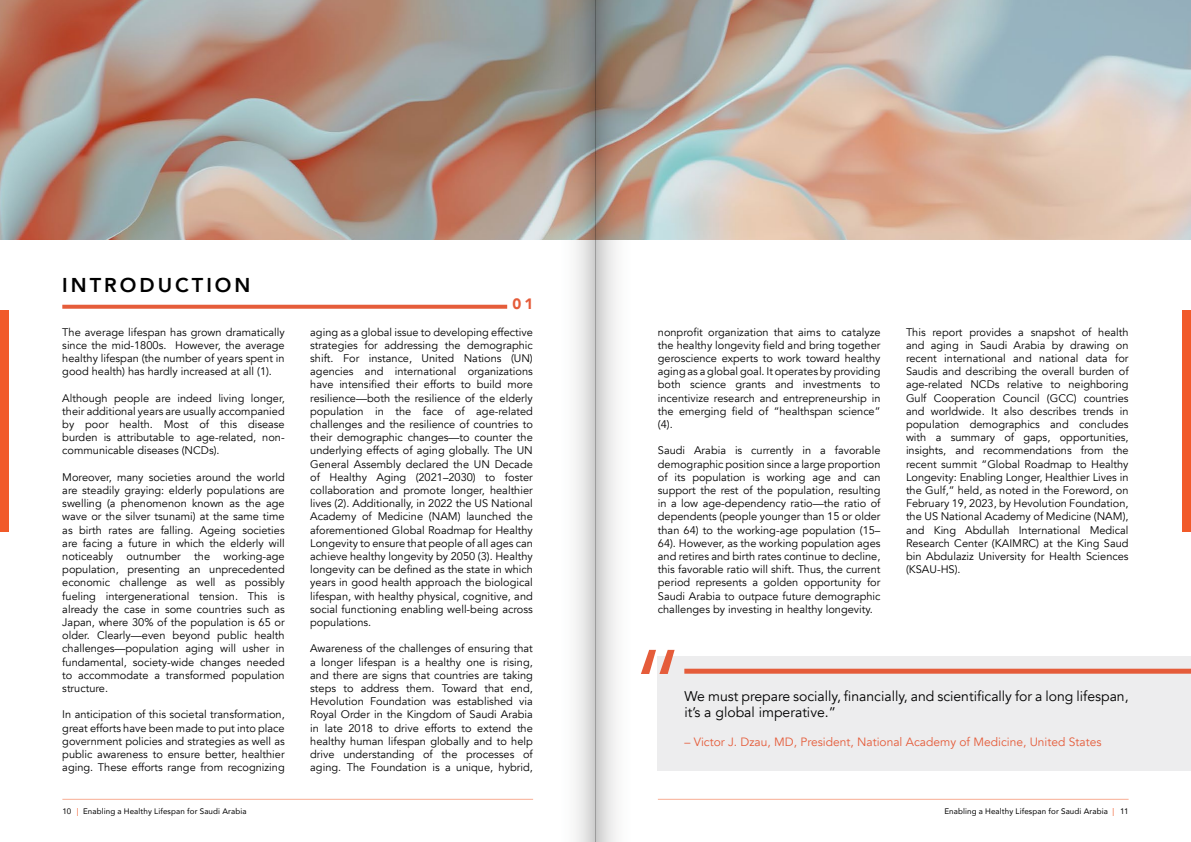
<style>
.page{position:relative;width:1191px;height:842px;background:#fff}
.page>*{position:absolute;margin:0;border:0;box-sizing:border-box;transform-origin:0 0}
.t1{font:102.5px "Avenir";color:#e55c3a}
.t2{font:800 20px "Avenir";letter-spacing:.15em;color:#000}
.t3{font:900 15px "Avenir";color:#e55c3a}
.t4{font:14px "Avenir";color:#000}
.t5{font:12px "Avenir";color:#e55c3a}
.t6{font:11px/13.2px "Avenir";color:#000;text-align:justify}
.t7{font:8px "Avenir";letter-spacing:.015em;color:#000}
.s1{color:#f15a29}
</style>
<div class="page">
<hr style="left:62px;top:799px;width:471px;height:1px;background:#f8ad94">
<hr style="left:658px;top:799px;width:470px;height:1px;background:#f8ad94">
<div style="left:0;top:310px;width:9px;height:221px;background:#f15a29"></div>
<div style="left:1182px;top:310px;width:9px;height:221px;background:#f15a29"></div>
<img style="left:0;top:0;width:1191px;height:240px">
<svg style="left:62px;top:305px;width:445px;height:4px;fill:#e55c3a"></svg>
<svg style="left:540px;top:0;width:55px;height:842px"></svg>
<div style="left:657px;top:657px;width:533px;height:114px;background:#ededee"></div>
<div style="left:684px;top:669px;width:507px;height:5px;background:#e55c3a"></div>
<svg style="left:595px;top:0;width:56px;height:842px"></svg>
<h2 class="t2" style="left:62px;top:270px;width:190px">INTRODUCTION</h2>
<p class="t6" style="left:62px;top:325px;width:224px">The average lifespan has grown dramatically since the mid-1800s. However, the average healthy lifespan (the number of years spent in good health) has hardly increased at all (1).</p>
<p class="t6" style="left:62px;top:391px;width:224px">Although people are indeed living longer, their additional years are usually accompanied by poor health. Most of this disease burden is attributable to age-related, non&shy;communicable diseases (NCDs).</p>
<p class="t6" style="left:62px;top:471px;width:224px">Moreover, many societies around the world are steadily graying: elderly populations are swelling (a phenomenon known as the age wave or the silver tsunami) at the same time as birth rates are falling. Ageing societies are facing a future in which the elderly will noticeably outnumber the working-age population, presenting an unprecedented economic challenge as well as possibly fueling intergenerational tension. This is already the case in some countries such as Japan, where 30% of the population is 65 or older. Clearly—even beyond public health challenges—population aging will usher in fundamental, society-wide changes needed to accommodate a transformed population structure.</p>
<p class="t6" style="left:62px;top:708px;width:224px">In anticipation of this societal transformation, great efforts have been made to put into place government policies and strategies as well as public awareness to ensure better, healthier aging. These efforts range from recognizing</p>
<h3 class="t3" style="left:512px;top:291px;width:22px">01</h3>
<p class="t6" style="left:310px;top:325px;width:224px">aging as a global issue to developing effective strategies for addressing the demographic shift. For instance, United Nations (UN) agencies and international organizations have intensified their efforts to build more resilience—both the resilience of the elderly population in the face of age-related challenges and the resilience of countries to their demographic changes—to counter the underlying effects of aging globally. The UN General Assembly declared the UN Decade of Healthy Aging (2021–2030) to foster collaboration and promote longer, healthier lives (2). Additionally, in 2022 the US National Academy of Medicine (NAM) launched the aforementioned Global Roadmap for Healthy Longevity to ensure that people of all ages can achieve healthy longevity by 2050 (3). Healthy longevity can be defined as the state in which years in good health approach the biological lifespan, with healthy physical, cognitive, and social functioning enabling well-being across populations.</p>
<p class="t6" style="left:310px;top:642px;width:224px">Awareness of the challenges of ensuring that a longer lifespan is a healthy one is rising, and there are signs that countries are taking steps to address them. Toward that end, Hevolution Foundation was established via Royal Order in the Kingdom of Saudi Arabia in late 2018 to drive efforts to extend the healthy human lifespan globally and to help drive understanding of the processes of aging. The Foundation is a unique, hybrid,</p>
<p class="t6" style="left:658px;top:325px;width:224px">nonprofit organization that aims to catalyze the healthy longevity field and bring together geroscience experts to work toward healthy aging as a global goal. It operates by providing both science grants and investments to incentivize research and entrepreneurship in the emerging field of “healthspan science” (4).</p>
<p class="t6" style="left:658px;top:444px;width:224px">Saudi Arabia is currently in a favorable demographic position since a large proportion of its population is working age and can support the rest of the population, resulting in a low age-dependency ratio—the ratio of dependents (people younger than 15 or older than 64) to the working-age population (15– 64). However, as the working population ages and retires and birth rates continue to decline, this favorable ratio will shift. Thus, the current period represents a golden opportunity for Saudi Arabia to outpace future demographic challenges by investing in healthy longevity.</p>
<h1 class="t1" style="left:631px;top:626px;width:55px">“</h1>
<p class="t6" style="left:906px;top:325px;width:224px">This report provides a snapshot of health and aging in Saudi Arabia by drawing on recent international and national data for Saudis and describing the overall burden of age-related NCDs relative to neighboring Gulf Cooperation Council (GCC) countries and worldwide. It also describes trends in population demographics and concludes with a summary of gaps, opportunities, insights, and recommendations from the recent summit “Global Roadmap to Healthy Longevity: Enabling Longer, Healthier Lives in the Gulf,” held, as noted in the Foreword, on February 19, 2023, by Hevolution Foundation, the US National Academy of Medicine (NAM), and King Abdullah International Medical Research Center (KAIMRC) at the King Saud bin Abdulaziz University for Health Sciences (KSAU-HS).</p>
<p class="t4" style="left:684px;top:687px;width:446px">We must prepare socially, financially, and scientifically for a long lifespan,</p>
<p class="t4" style="left:684px;top:704px;width:153px">it’s a global imperative.”</p>
<p class="t5" style="left:684px;top:735px;width:419px">– Victor J. Dzau, MD, President, National Academy of Medicine, United States</p>
<p class="t7" style="left:62px;top:805px;width:186px">10 <span class="s1">|</span> Enabling a Healthy Lifespan for Saudi Arabia</p>
<p class="t7" style="left:944px;top:805px;width:186px">Enabling a Healthy Lifespan for Saudi Arabia <span class="s1">|</span> 11</p>
</div>
